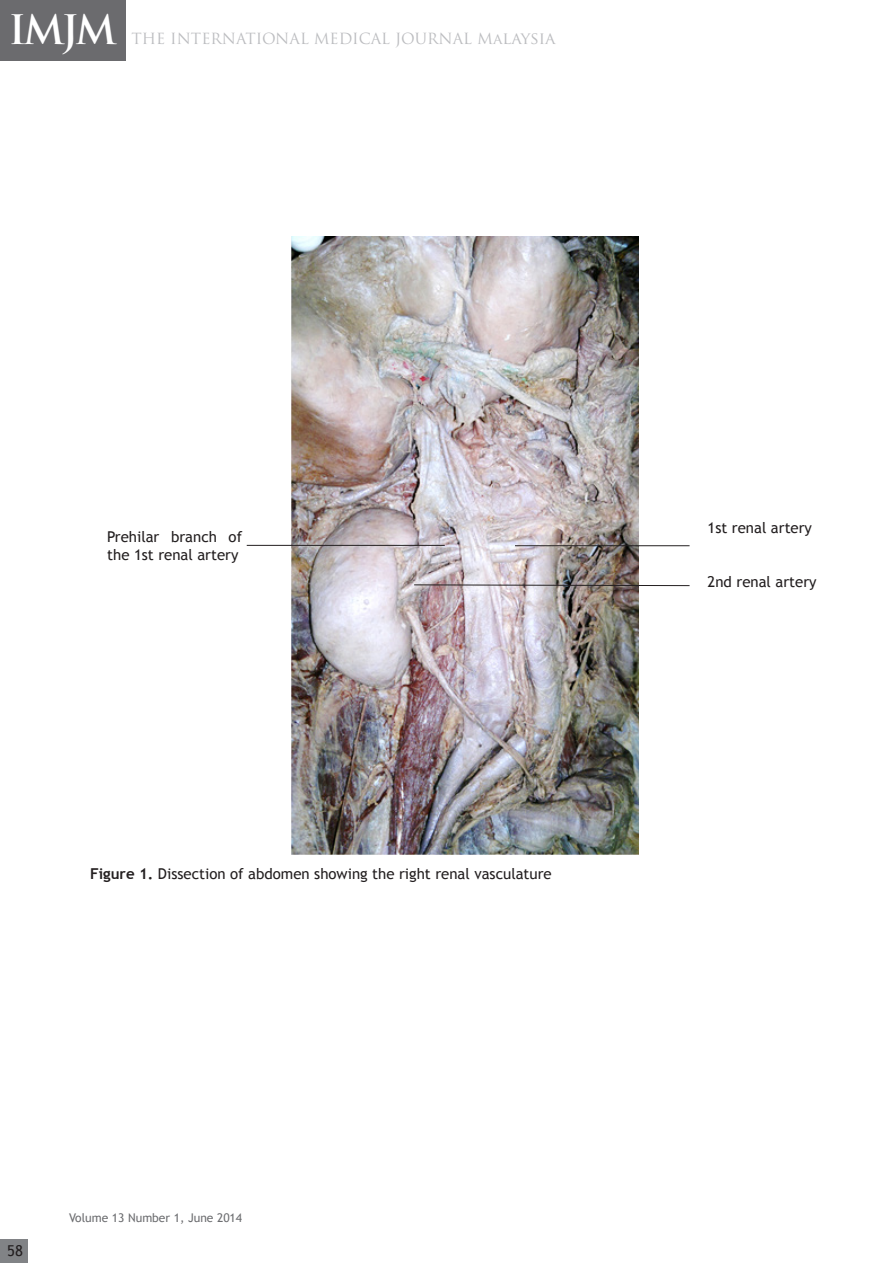
<style>
.page{position:relative;width:893px;height:1263px;background:#fff}
.page>*{position:absolute;margin:0;border:0;box-sizing:border-box;transform-origin:0 0}
.t1{font:700 39.6px "Trajan Pro";color:#fff}
.t2{font:15px/18px "Trebuchet MS";color:#231f20}
.t3{font:15px "Trajan Pro";color:#bcbdc0}
.t4{font:12px "Trebuchet MS";color:#6c6d70}
.s1{font-size:16.5px}
.s2{font-weight:700}
</style>
<div class="page">
<div style="left:0;top:1240px;width:27px;height:23px;background:#818386"></div>
<div style="left:0;top:0;width:125px;height:61px;background:#6b6b6e"></div>
<img style="left:291px;top:237px;width:348px;height:618px">
<hr style="left:515px;top:545px;width:175px;height:1px;background:#231f20">
<svg style="left:413px;top:584px;width:277px;height:2px"></svg>
<hr style="left:247px;top:545px;width:198px;height:1px;background:#231f20">
<h1 class="t1" style="left:9px;top:5px;width:110px">IMJM</h1>
<p class="t3" style="left:131px;top:29px;width:426px">THE INTERNATIONAL MEDICAL JOURNAL Ma<span class="s1">laysia</span></p>
<p class="t2" style="left:107px;top:528px;width:137px">Prehilar branch of the 1st renal artery</p>
<p class="t2" style="left:90px;top:865px;width:463px"><span class="s2">Figure 1.</span> Dissection of abdomen showing the right renal vasculature</p>
<p class="t2" style="left:7px;top:1242px;width:17px">58</p>
<p class="t4" style="left:69px;top:1211px;width:175px">Volume 13 Number 1, June 2014</p>
<p class="t2" style="left:708px;top:519px;width:106px">1st renal artery</p>
<p class="t2" style="left:708px;top:573px;width:110px">2nd renal artery</p>
</div>
